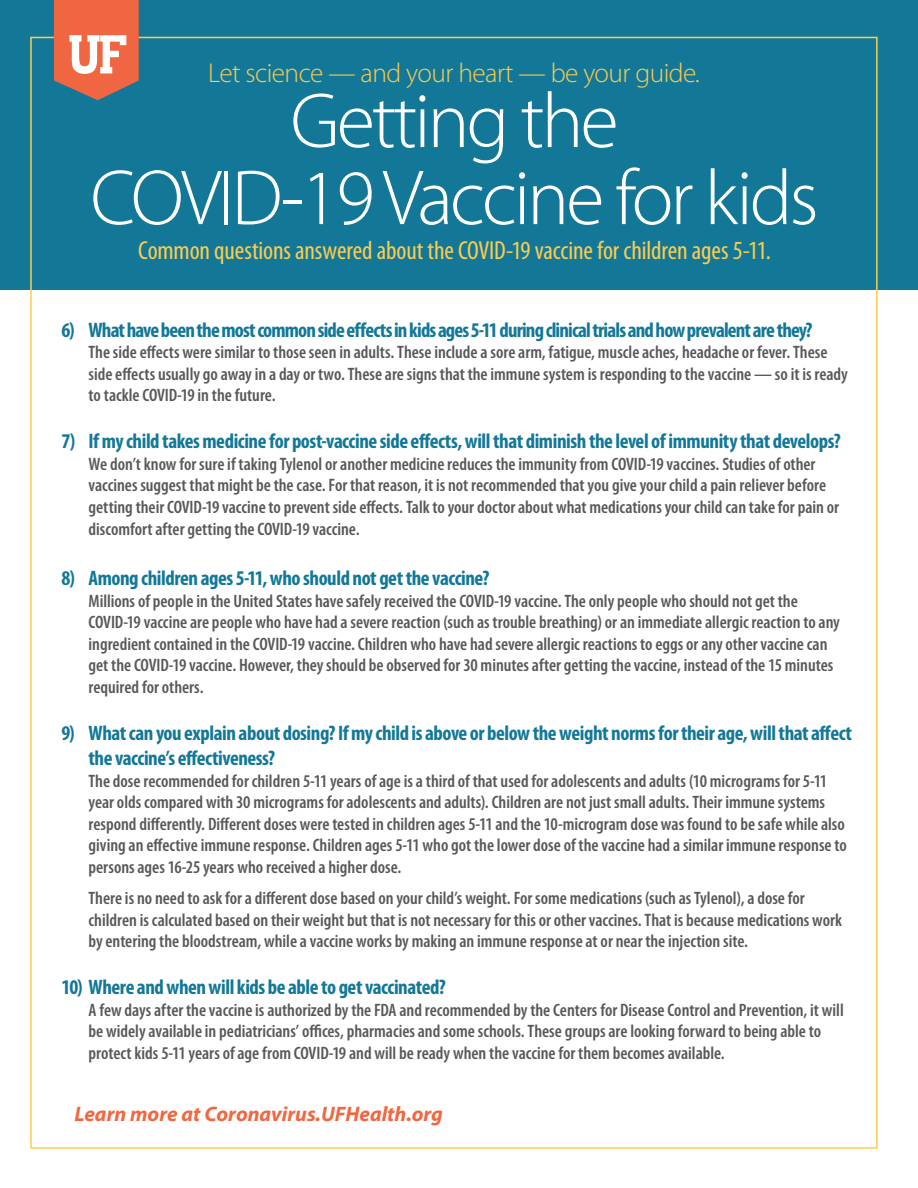
<style>
.page{position:relative;width:918px;height:1188px;background:#fff}
.page>*{position:absolute;margin:0;border:0;box-sizing:border-box;transform-origin:0 0}
.t1{font:300 78.75px/77.1px "Myriad Pro";letter-spacing:-.04em;color:#fff;text-align:center}
.t2{font:300 27.3px "Myriad Pro";letter-spacing:-.02em;color:#fecc4e}
.t3{font:condensed 26.1px "Myriad Pro";letter-spacing:-.005em;color:#fecc4e}
.t4{font:700 condensed 21px/25.2px "Myriad Pro";letter-spacing:-.02em;color:#137898}
.t5{font:700 condensed 21px "Myriad Pro";letter-spacing:-.04em;color:#137898}
.t6{font:italic 700 21px "Myriad Pro";color:#f26640}
.t7{font:600 condensed 18px/21.6px "Myriad Pro";color:#57585a}
.s1{font-style:italic}
</style>
<div class="page">
<div style="left:0;top:0;width:918px;height:289px;background:#137898"></div>
<svg style="left:54px;top:0;width:85px;height:100px;background:#dc7c64"></svg>
<p class="t2" style="left:208px;top:57px;width:494px">Let science — and your heart — be your guide<span class="s1">.</span></p>
<p class="t1" style="left:90px;top:82px;width:730px">Getting the<br>COVID-19 Vaccine for kids</p>
<p class="t3" style="left:138px;top:236px;width:634px">Common questions answered about the COVID-19 vaccine for children ages 5-11.</p>
<p class="t5" style="left:62px;top:318px;width:753px">6) What have been the most common side effects in kids ages 5-11 during clinical trials and how prevalent are they?</p>
<p class="t7" style="left:89px;top:342px;width:761px">The side effects were similar to those seen in adults. These include a sore arm, fatigue, muscle aches, headache or fever. These side effects usually go away in a day or two. These are signs that the immune system is responding to the vaccine — so it is ready to tackle COVID-19 in the future.</p>
<p class="t4" style="left:62px;top:429px;width:781px">7) If my child takes medicine for post-vaccine side effects, will that diminish the level of immunity that develops?</p>
<p class="t7" style="left:89px;top:453px;width:752px">We don’t know for sure if taking Tylenol or another medicine reduces the immunity from COVID-19 vaccines. Studies of other vaccines suggest that might be the case. For that reason, it is not recommended that you give your child a pain reliever before getting their COVID-19 vaccine to prevent side effects. Talk to your doctor about what medications your child can take for pain or discomfort after getting the COVID-19 vaccine.</p>
<p class="t4" style="left:62px;top:566px;width:429px">8) Among children ages 5-11, who should not get the vaccine?</p>
<p class="t7" style="left:89px;top:590px;width:753px">Millions of people in the United States have safely received the COVID-19 vaccine. The only people who should not get the COVID-19 vaccine are people who have had a severe reaction (such as trouble breathing) or an immediate allergic reaction to any ingredient contained in the COVID-19 vaccine. Children who have had severe allergic reactions to eggs or any other vaccine can get the COVID-19 vaccine. However, they should be observed for 30 minutes after getting the vaccine, instead of the 15 minutes required for others.</p>
<p class="t4" style="left:89px;top:720px;width:765px;text-indent:-27px">9) What can you explain about dosing? If my child is above or below the weight norms for their age, will that affect the vaccine’s effectiveness?</p>
<p class="t7" style="left:89px;top:770px;width:760px">The dose recommended for children 5-11 years of age is a third of that used for adolescents and adults (10 micrograms for 5-11 year olds compared with 30 micrograms for adolescents and adults). Children are not just small adults. Their immune systems respond differently. Different doses were tested in children ages 5-11 and the 10-microgram dose was found to be safe while also giving an effective immune response. Children ages 5-11 who got the lower dose of the vaccine had a similar immune response to persons ages 16-25 years who received a higher dose.</p>
<p class="t7" style="left:89px;top:888px;width:755px">There is no need to ask for a different dose based on your child’s weight. For some medications (such as Tylenol), a dose for children is calculated based on their weight but that is not necessary for this or other vaccines. That is because medications work by entering the bloodstream, while a vaccine works by making an immune response at or near the injection site.</p>
<p class="t4" style="left:62px;top:975px;width:386px">10) Where and when will kids be able to get vaccinated?</p>
<p class="t7" style="left:89px;top:999px;width:757px">A few days after the vaccine is authorized by the FDA and recommended by the Centers for Disease Control and Prevention, it will be widely available in pediatricians’ offices, pharmacies and some schools. These groups are looking forward to being able to protect kids 5-11 years of age from COVID-19 and will be ready when the vaccine for them becomes available.</p>
<p class="t6" style="left:75px;top:1100px;width:370px">Learn more at Coronavirus.UFHealth.org</p>
</div>
